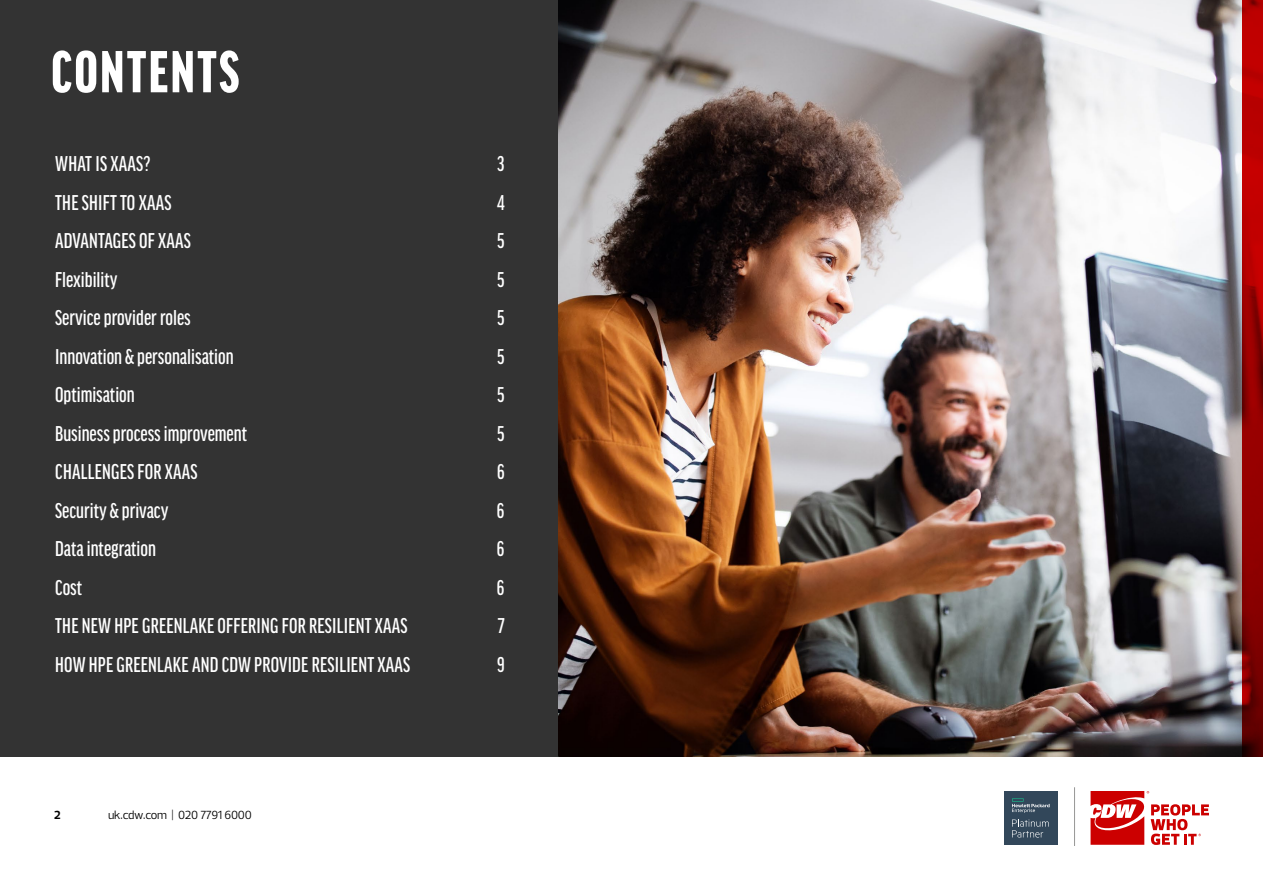
<style>
.page{position:relative;width:1263px;height:893px;background:#fff}
.page>*{position:absolute;margin:0;border:0;box-sizing:border-box;transform-origin:0 0}
.Section_Title_-_Whit{font:900 extra-condensed 63px "Good Headline Pro";letter-spacing:.04em;color:#fff}
.Bullets_White__BH{font:500 extra-condensed 22.8px "Good Headline Pro";color:#fff}
.t1{font:12px "Prelo";letter-spacing:-.025em;color:#000}
.t2{font:700 12px "Prelo";color:#000}
</style>
<div class="page">
<hr style="left:1074px;top:787px;width:1px;height:58px;background:#969695">
<svg style="left:1090px;top:791px;width:119px;height:54px"></svg>
<div style="left:1004px;top:791px;width:54px;height:54px;background:#32475a"></div>
<svg style="left:1012px;top:798px;width:12px;height:1px"></svg>
<svg style="left:1012px;top:799px;width:37px;height:14px"></svg>
<svg style="left:1012px;top:819px;width:37px;height:19px"></svg>
<img style="left:558px;top:0;width:685px;height:757px">
<svg style="left:1243px;top:0;width:20px;height:757px;background:#9b0000"></svg>
<div style="left:0;top:0;width:558px;height:757px;background:#333"></div>
<p class="Section_Title_-_Whit" style="left:51px;top:41px;width:189px">CONTENTS</p>
<p class="Bullets_White__BH" style="left:55px;top:152px;width:97px">WHAT IS XAAS?</p>
<p class="Bullets_White__BH" style="left:497px;top:152px;width:9px">3</p>
<p class="Bullets_White__BH" style="left:55px;top:191px;width:118px">THE SHIFT TO XAAS</p>
<p class="Bullets_White__BH" style="left:497px;top:191px;width:9px">4</p>
<p class="Bullets_White__BH" style="left:55px;top:229px;width:137px">ADVANTAGES OF XAAS</p>
<p class="Bullets_White__BH" style="left:497px;top:229px;width:9px">5</p>
<p class="Bullets_White__BH" style="left:55px;top:268px;width:64px">Flexibility</p>
<p class="Bullets_White__BH" style="left:497px;top:268px;width:9px">5</p>
<p class="Bullets_White__BH" style="left:55px;top:306px;width:137px">Service provider roles</p>
<p class="Bullets_White__BH" style="left:497px;top:306px;width:9px">5</p>
<p class="Bullets_White__BH" style="left:55px;top:345px;width:180px">Innovation &amp; personalisation</p>
<p class="Bullets_White__BH" style="left:497px;top:345px;width:9px">5</p>
<p class="Bullets_White__BH" style="left:55px;top:383px;width:81px">Optimisation</p>
<p class="Bullets_White__BH" style="left:497px;top:383px;width:9px">5</p>
<p class="Bullets_White__BH" style="left:55px;top:422px;width:193px">Business process improvement</p>
<p class="Bullets_White__BH" style="left:497px;top:422px;width:9px">5</p>
<p class="Bullets_White__BH" style="left:55px;top:460px;width:144px">CHALLENGES FOR XAAS</p>
<p class="Bullets_White__BH" style="left:497px;top:460px;width:9px">6</p>
<p class="Bullets_White__BH" style="left:55px;top:499px;width:115px">Security &amp; privacy</p>
<p class="Bullets_White__BH" style="left:497px;top:499px;width:9px">6</p>
<p class="Bullets_White__BH" style="left:55px;top:537px;width:102px">Data integration</p>
<p class="Bullets_White__BH" style="left:497px;top:537px;width:9px">6</p>
<p class="Bullets_White__BH" style="left:55px;top:576px;width:28px">Cost</p>
<p class="Bullets_White__BH" style="left:497px;top:576px;width:9px">6</p>
<p class="Bullets_White__BH" style="left:55px;top:614px;width:354px">THE NEW HPE GREENLAKE OFFERING FOR RESILIENT XAAS</p>
<p class="Bullets_White__BH" style="left:498px;top:614px;width:8px">7</p>
<p class="Bullets_White__BH" style="left:55px;top:653px;width:356px">HOW HPE GREENLAKE AND CDW PROVIDE RESILIENT XAAS</p>
<p class="Bullets_White__BH" style="left:497px;top:653px;width:9px">9</p>
<p class="t2" style="left:54px;top:808px;width:8px">2</p>
<p class="t1" style="left:108px;top:808px;width:145px">uk.cdw.com | 020 7791 6000</p>
</div>
